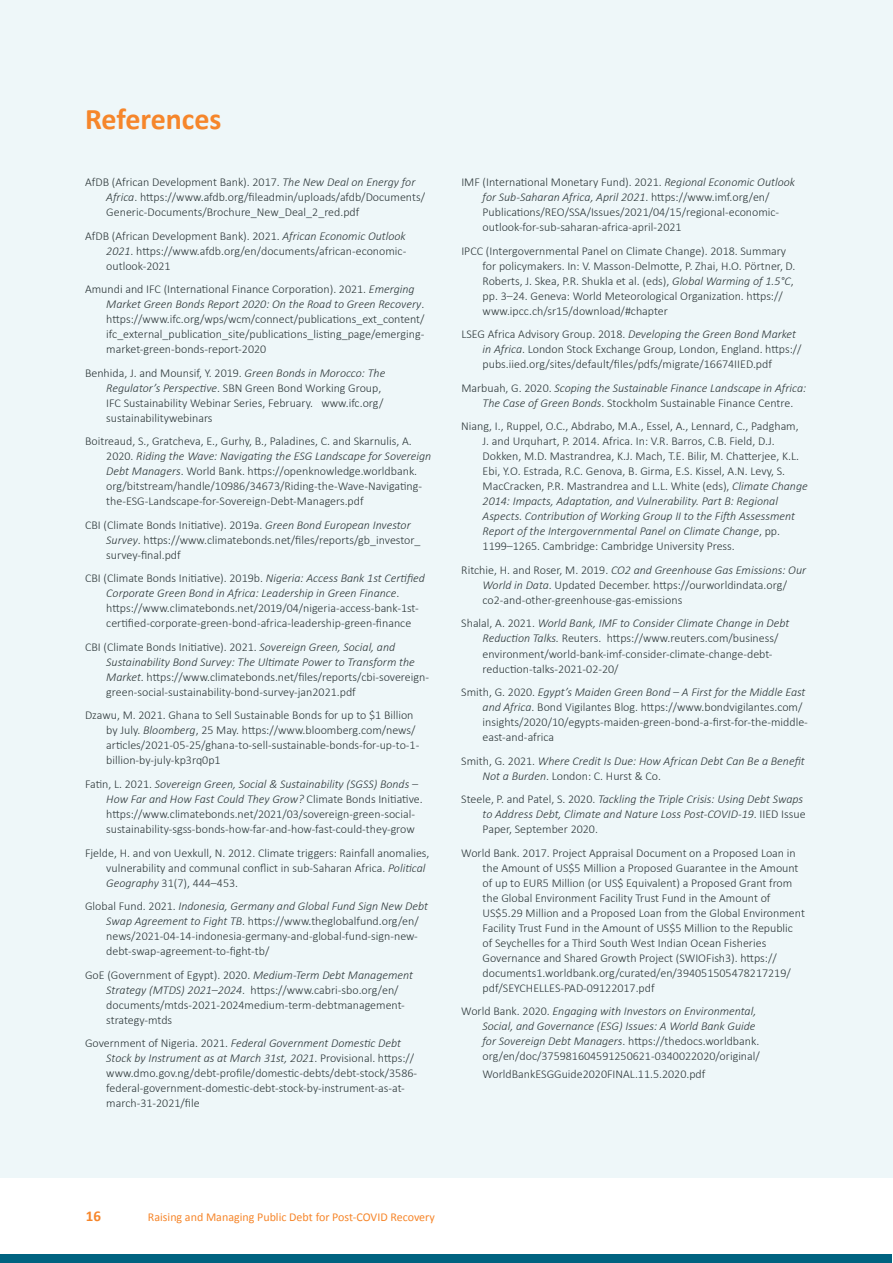
<style>
.page{position:relative;width:893px;height:1263px;background:#fff}
.page>*{position:absolute;margin:0;border:0;box-sizing:border-box;transform-origin:0 0}
.t1{font:700 30px "Calibri";color:#f6862b}
.t2{font:700 15px "Calibri";color:#f6862b}
.t3{font:300 12px/15px "Calibri";color:#2d3739}
.t4{font:italic 300 12px/15px "Calibri";color:#2d3739}
.t5{font:12px "Calibri";color:#f6862b}
.s1{font-style:italic}
.s2{font-style:normal}
</style>
<div class="page">
<div style="left:0;top:1254px;width:892px;height:9px;background:#006380"></div>
<div style="left:0;top:0;width:893px;height:1178px;background:#eef7f9"></div>
<h1 class="t1" style="left:85px;top:100px;width:138px">References</h1>
<p class="t3" style="left:106px;top:175px;width:320px;text-indent:-21px">AfDB (African Development Bank). 2017. <span class="s1">The New Deal on Energy for<br>Africa</span>. https://www.afdb.org/fileadmin/uploads/afdb/Documents/<br>Generic-Documents/Brochure_New_Deal_2_red.pdf</p>
<p class="t3" style="left:106px;top:228px;width:302px;text-align:justify;text-indent:-21px">AfDB (African Development Bank). 2021. <span class="s1">African Economic Outlook 2021</span>. https://www.afdb.org/en/documents/african-economic&shy;outlook-2021</p>
<p class="t3" style="left:106px;top:282px;width:320px;text-indent:-21px">Amundi and IFC (International Finance Corporation). 2021. <span class="s1">Emerging Market Green Bonds Report 2020: On the Road to Green Recovery</span>. https://www.ifc.org/wps/wcm/connect/publications_ext_content/ ifc_external_publication_site/publications_listing_page/emerging&shy;market-green-bonds-report-2020</p>
<p class="t3" style="left:106px;top:365px;width:281px;text-indent:-21px">Benhida, J. and Mounsif, Y. 2019. <span class="s1">Green Bonds in Morocco: The Regulator’s Perspective</span>. SBN Green Bond Working Group, IFC Sustainability Webinar Series, February. www.ifc.org/ sustainabilitywebinars</p>
<p class="t3" style="left:106px;top:434px;width:327px;text-indent:-21px">Boitreaud, S., Gratcheva, E., Gurhy, B., Paladines, C. and Skarnulis, A.<br>2020. <span class="s1">Riding the Wave: Navigating the ESG Landscape for Sovereign Debt Managers</span>. World Bank. https://openknowledge.worldbank. org/bitstream/handle/10986/34673/Riding-the-Wave-Navigating&shy;the-ESG-Landscape-for-Sovereign-Debt-Managers.pdf</p>
<p class="t3" style="left:106px;top:517px;width:316px;text-indent:-21px">CBI (Climate Bonds Initiative). 2019a. <span class="s1">Green Bond European Investor<br>Survey</span>. https://www.climatebonds.net/files/reports/gb_investor_ survey-final.pdf</p>
<p class="t3" style="left:106px;top:571px;width:320px;text-indent:-21px">CBI (Climate Bonds Initiative). 2019b. <span class="s1">Nigeria: Access Bank 1st Certified Corporate Green Bond in Africa: Leadership in Green Finance</span>. https://www.climatebonds.net/2019/04/nigeria-access-bank-1st&shy;certified-corporate-green-bond-africa-leadership-green-finance</p>
<p class="t3" style="left:106px;top:639px;width:324px;text-indent:-21px">CBI (Climate Bonds Initiative). 2021. <span class="s1">Sovereign Green, Social, and Sustainability Bond Survey: The Ultimate Power to Transform the Market</span>. https://www.climatebonds.net/files/reports/cbi-sovereign&shy;green-social-sustainability-bond-survey-jan2021.pdf</p>
<p class="t3" style="left:106px;top:708px;width:315px;text-indent:-21px">Dzawu, M. 2021. Ghana to Sell Sustainable Bonds for up to $1 Billion by July. <span class="s1">Bloomberg</span>, 25 May. https://www.bloomberg.com/news/ articles/2021-05-25/ghana-to-sell-sustainable-bonds-for-up-to-1- billion-by-july-kp3rq0p1</p>
<p class="t3" style="left:106px;top:776px;width:318px;text-indent:-21px">Fatin, L. 2021. <span class="s1">Sovereign Green, Social &amp; Sustainability (SGSS) Bonds – How Far and How Fast Could They Grow?</span> Climate Bonds Initiative. https://www.climatebonds.net/2021/03/sovereign-green-social&shy;sustainability-sgss-bonds-how-far-and-how-fast-could-they-grow</p>
<p class="t3" style="left:106px;top:845px;width:325px;text-indent:-21px">Fjelde, H. and von Uexkull, N. 2012. Climate triggers: Rainfall anomalies, vulnerability and communal conflict in sub-Saharan Africa. <span class="s1">Political<br>Geography</span> 31(7), 444–453.</p>
<p class="t3" style="left:106px;top:898px;width:323px;text-indent:-21px">Global Fund. 2021. <span class="s1">Indonesia, Germany and Global Fund Sign New Debt Swap Agreement to Fight TB</span>. https://www.theglobalfund.org/en/ news/2021-04-14-indonesia-germany-and-global-fund-sign-new&shy;debt-swap-agreement-to-fight-tb/</p>
<p class="t3" style="left:106px;top:967px;width:308px;text-indent:-21px">GoE (Government of Egypt). 2020. <span class="s1">Medium-Term Debt Management Strategy (MTDS) 2021–2024</span>. https://www.cabri-sbo.org/en/ documents/mtds-2021-2024medium-term-debtmanagement&shy;strategy-mtds</p>
<p class="t3" style="left:106px;top:1035px;width:312px;text-indent:-21px">Government of Nigeria. 2021. <span class="s1">Federal Government Domestic Debt Stock by Instrument as at March 31st, 2021</span>. Provisional. https:// www.dmo.gov.ng/debt-profile/domestic-debts/debt-stock/3586- federal-government-domestic-debt-stock-by-instrument-as-at&shy;march-31-2021/file</p>
<p class="t3" style="left:483px;top:175px;width:314px;text-indent:-21px">IMF (International Monetary Fund). 2021. <span class="s1">Regional Economic Outlook for Sub-Saharan Africa, April 2021</span>. https://www.imf.org/en/ Publications/REO/SSA/Issues/2021/04/15/regional-economic&shy;outlook-for-sub-saharan-africa-april-2021</p>
<p class="t3" style="left:483px;top:243px;width:314px;text-indent:-21px">IPCC (Intergovernmental Panel on Climate Change). 2018. Summary for policymakers. In: V. Masson-Delmotte, P. Zhai, H.O. Pörtner, D.<br>Roberts, J. Skea, P.R. Shukla et al. (eds), <span class="s1">Global Warming of 1.5°C</span>, pp. 3–24. Geneva: World Meteorological Organization. https:// www.ipcc.ch/sr15/download/#chapter</p>
<p class="t3" style="left:483px;top:327px;width:320px;text-indent:-21px">LSEG Africa Advisory Group. 2018. <span class="s1">Developing the Green Bond Market in Africa</span>. London Stock Exchange Group, London, England. https:// pubs.iied.org/sites/default/files/pdfs/migrate/16674IIED.pdf</p>
<p class="t4" style="left:483px;top:380px;width:325px;text-indent:-21px"><span class="s2">Marbuah, G. 2020.</span> Scoping the Sustainable Finance Landscape in Africa:<br>The Case of Green Bonds<span class="s2">. Stockholm Sustainable Finance Centre.</span></p>
<p class="t3" style="left:483px;top:419px;width:327px;text-indent:-21px">Niang, I., Ruppel, O.C., Abdrabo, M.A., Essel, A., Lennard, C., Padgham, J. and Urquhart, P. 2014. Africa. In: V.R. Barros, C.B. Field, D.J.<br>Dokken, M.D. Mastrandrea, K.J. Mach, T.E. Bilir, M. Chatterjee, K.L.<br>Ebi, Y.O. Estrada, R.C. Genova, B. Girma, E.S. Kissel, A.N. Levy, S.<br>MacCracken, P.R. Mastrandrea and L.L. White (eds), <span class="s1">Climate Change 2014: Impacts, Adaptation, and Vulnerability. Part B: Regional Aspects. Contribution of Working Group II to the Fifth Assessment Report of the Intergovernmental Panel on Climate Change</span>, pp.<br>1199–1265. Cambridge: Cambridge University Press.</p>
<p class="t3" style="left:483px;top:562px;width:325px;text-indent:-21px">Ritchie, H. and Roser, M. 2019. <span class="s1">CO2 and Greenhouse Gas Emissions: Our<br>World in Data</span>. Updated December. https://ourworldindata.org/ co2-and-other-greenhouse-gas-emissions</p>
<p class="t3" style="left:483px;top:616px;width:308px;text-indent:-21px">Shalal, A. 2021. <span class="s1">World Bank, IMF to Consider Climate Change in Debt Reduction Talks.</span> Reuters. https://www.reuters.com/business/ environment/world-bank-imf-consider-climate-change-debt&shy;reduction-talks-2021-02-20/</p>
<p class="t3" style="left:483px;top:684px;width:327px;text-indent:-21px">Smith, G. 2020. <span class="s1">Egypt’s Maiden Green Bond – A First for the Middle East and Africa</span>. Bond Vigilantes Blog. https://www.bondvigilantes.com/ insights/2020/10/egypts-maiden-green-bond-a-first-for-the-middle&shy;east-and-africa</p>
<p class="t4" style="left:483px;top:753px;width:324px;text-indent:-21px"><span class="s2">Smith, G. 2021.</span> Where Credit Is Due: How African Debt Can Be a Benefit<br>Not a Burden<span class="s2">. London: C. Hurst &amp; Co.</span></p>
<p class="t4" style="left:483px;top:791px;width:325px;text-indent:-21px"><span class="s2">Steele, P. and Patel, S. 2020.</span> Tackling the Triple Crisis: Using Debt Swaps to Address Debt, Climate and Nature Loss Post-COVID-19<span class="s2">. IIED Issue<br>Paper, September 2020.</span></p>
<p class="t3" style="left:483px;top:845px;width:324px;text-indent:-21px">World Bank. 2017. Project Appraisal Document on a Proposed Loan in the Amount of US$5 Million a Proposed Guarantee in the Amount of up to EUR5 Million (or US$ Equivalent) a Proposed Grant from the Global Environment Facility Trust Fund in the Amount of US$5.29 Million and a Proposed Loan from the Global Environment Facility Trust Fund in the Amount of US$5 Million to the Republic of Seychelles for a Third South West Indian Ocean Fisheries Governance and Shared Growth Project (SWIOFish3). https:// documents1.worldbank.org/curated/en/394051505478217219/ pdf/SEYCHELLES-PAD-09122017.pdf</p>
<p class="t4" style="left:483px;top:1003px;width:279px;text-indent:-21px"><span class="s2">World Bank. 2020.</span> Engaging with Investors on Environmental, Social, and Governance (ESG) Issues: A World Bank Guide for Sovereign Debt Managers<span class="s2">. https://thedocs.worldbank. org/en/doc/375981604591250621-0340022020/original/</span></p>
<p class="t3" style="left:483px;top:1066px;width:224px">WorldBankESGGuide2020FINAL.11.5.2020.pdf</p>
<p class="t2" style="left:86px;top:1207px;width:17px">16</p>
<p class="t5" style="left:148px;top:1209px;width:289px">Raising and Managing Public Debt for Post-COVID Recovery</p>
</div>
